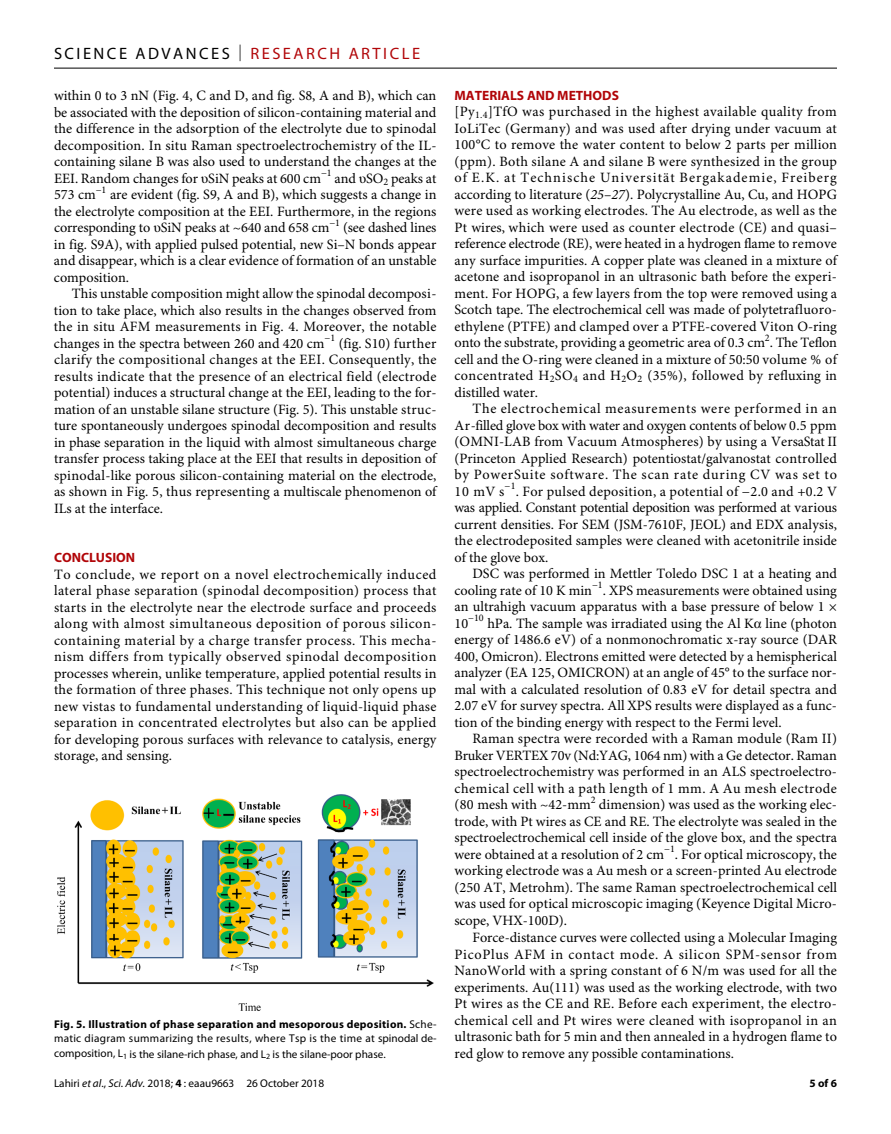
<style>
.page{position:relative;width:891px;height:1134px;background:#fff}
.page>*{position:absolute;margin:0;border:0;box-sizing:border-box;transform-origin:0 0}
.t1{font:16.5px "Myriad Pro";letter-spacing:.15em;color:#000}
.t2{font:14.25px/16.5px "Minion Pro";color:#000;text-align:justify}
.t3{font:700 13.5px "Myriad Pro";color:#b10508}
.t4{font:11.25px/15px "Myriad Pro";color:#000;text-align:justify}
.t5{font:700 11.25px "Myriad Pro";color:#000}
.s1{font-weight:300}
.s2{color:#b10508}
.s3{font-family:"STIX General"}
.s4{font-weight:700}
.s5{font-style:italic}
</style>
<div class="page">
<hr style="left:54px;top:68px;width:783px;height:1px;background:#000">
<img style="left:57px;top:794px;width:377px;height:217px">
<p class="t1" style="left:54px;top:40px;width:368px">SCIENCE ADVANCES <span class="s1">|</span> <span class="s2">RESEARCH ARTICLE</span></p>
<p class="t2" style="left:54px;top:89px;width:384px">within 0 to 3 nN (Fig. 4, C and D, and fig. S8, A and B), which can be associated with the deposition of silicon-containing material and the difference in the adsorption of the electrolyte due to spinodal decomposition. In situ Raman spectroelectrochemistry of the IL&shy;containing silane B was also used to understand the changes at the EEI. Random changes for <span class="s3">υ</span>SiN peaks at 600 cm<sup>−1</sup> and <span class="s3">υ</span>SO<sub>2</sub> peaks at 573 cm<sup>−1</sup> are evident (fig. S9, A and B), which suggests a change in the electrolyte composition at the EEI. Furthermore, in the regions corresponding to <span class="s3">υ</span>SiN peaks at ~640 and 658 cm<sup>−1</sup> (see dashed lines in fig. S9A), with applied pulsed potential, new Si–N bonds appear and disappear, which is a clear evidence of formation of an unstable composition.</p>
<p class="t2" style="left:54px;top:287px;width:384px;text-indent:18px">This unstable composition might allow the spinodal decomposi&shy;tion to take place, which also results in the changes observed from the in situ AFM measurements in Fig. 4. Moreover, the notable changes in the spectra between 260 and 420 cm<sup>−1</sup> (fig. S10) further clarify the compositional changes at the EEI. Consequently, the results indicate that the presence of an electrical field (electrode potential) induces a structural change at the EEI, leading to the for&shy;mation of an unstable silane structure (Fig. 5). This unstable struc&shy;ture spontaneously undergoes spinodal decomposition and results in phase separation in the liquid with almost simultaneous charge transfer process taking place at the EEI that results in deposition of spinodal-like porous silicon-containing material on the electrode, as shown in Fig. 5, thus representing a multiscale phenomenon of ILs at the interface.</p>
<p class="t3" style="left:54px;top:547px;width:83px">CONCLUSION</p>
<p class="t2" style="left:54px;top:567px;width:384px">To conclude, we report on a novel electrochemically induced lateral phase separation (spinodal decomposition) process that starts in the electrolyte near the electrode surface and proceeds along with almost simultaneous deposition of porous silicon&shy;containing material by a charge transfer process. This mecha&shy;nism differs from typically observed spinodal decomposition processes wherein, unlike temperature, applied potential results in the formation of three phases. This technique not only opens up new vistas to fundamental understanding of liquid-liquid phase separation in concentrated electrolytes but also can be applied for developing porous surfaces with relevance to catalysis, energy storage, and sensing.</p>
<p class="t4" style="left:54px;top:1016px;width:384px"><span class="s4">Fig. 5. Illustration of phase separation and mesoporous deposition.</span> Sche&shy;matic diagram summarizing the results, where Tsp is the time at spinodal de&shy;composition, L<sub>1</sub> is the silane-rich phase, and L<sub>2</sub> is the silane-poor phase.</p>
<p class="t4" style="left:54px;top:1076px;width:272px">Lahiri <span class="s5">et al</span>., <span class="s5">Sci. Adv.</span> 2018; <span class="s4">4</span> : eaau9663 26 October 2018</p>
<p class="t3" style="left:454px;top:84px;width:166px">MATERIALS AND METHODS</p>
<p class="t2" style="left:454px;top:105px;width:384px">[Py<sub>1.4</sub>]TfO was purchased in the highest available quality from IoLiTec (Germany) and was used after drying under vacuum at 100°C to remove the water content to below 2 parts per million (ppm). Both silane A and silane B were synthesized in the group of E.K. at Technische Universität Bergakademie, Freiberg according to literature (<span class="s5">25</span>–<span class="s5">27</span>). Polycrystalline Au, Cu, and HOPG were used as working electrodes. The Au electrode, as well as the Pt wires, which were used as counter electrode (CE) and quasi– reference electrode (RE), were heated in a hydrogen flame to remove any surface impurities. A copper plate was cleaned in a mixture of acetone and isopropanol in an ultrasonic bath before the experi&shy;ment. For HOPG, a few layers from the top were removed using a Scotch tape. The electrochemical cell was made of polytetrafluoro&shy;ethylene (PTFE) and clamped over a PTFE-covered Viton O-ring onto the substrate, providing a geometric area of 0.3 cm<sup>2</sup>. The Teflon cell and the O-ring were cleaned in a mixture of 50:50 volume % of concentrated H<sub>2</sub>SO<sub>4</sub> and H<sub>2</sub>O<sub>2</sub> (35%), followed by refluxing in distilled water.</p>
<p class="t2" style="left:455px;top:402px;width:384px;text-indent:18px">The electrochemical measurements were performed in an Ar-filled glove box with water and oxygen contents of below 0.5 ppm (OMNI-LAB from Vacuum Atmospheres) by using a VersaStat II (Princeton Applied Research) potentiostat/galvanostat controlled by PowerSuite software. The scan rate during CV was set to 10 mV s<sup>−1</sup>. For pulsed deposition, a potential of −2.0 and +0.2 V was applied. Constant potential deposition was performed at various current densities. For SEM (JSM-7610F, JEOL) and EDX analysis, the electrodeposited samples were cleaned with acetonitrile inside of the glove box.</p>
<p class="t2" style="left:454px;top:567px;width:384px;text-indent:18px">DSC was performed in Mettler Toledo DSC 1 at a heating and cooling rate of 10 K min<sup>−1</sup>. XPS measurements were obtained using an ultrahigh vacuum apparatus with a base pressure of below 1 × 10<sup>−10</sup> hPa. The sample was irradiated using the Al K line (photon energy of 1486.6 eV) of a nonmonochromatic x-ray source (DAR 400, Omicron). Electrons emitted were detected by a hemispherical analyzer (EA 125, OMICRON) at an angle of 45° to the surface nor&shy;mal with a calculated resolution of 0.83 eV for detail spectra and 2.07 eV for survey spectra. All XPS results were displayed as a func&shy;tion of the binding energy with respect to the Fermi level.</p>
<p class="t2" style="left:454px;top:732px;width:384px;text-indent:18px">Raman spectra were recorded with a Raman module (Ram II)<br>Bruker VERTEX 70v (Nd:YAG, 1064 nm) with a Ge detector. Raman spectroelectrochemistry was performed in an ALS spectroelectro&shy;chemical cell with a path length of 1 mm. A Au mesh electrode (80 mesh with ~42-mm<sup>2</sup> dimension) was used as the working elec&shy;trode, with Pt wires as CE and RE. The electrolyte was sealed in the spectroelectrochemical cell inside of the glove box, and the spectra were obtained at a resolution of 2 cm<sup>−1</sup>. For optical microscopy, the working electrode was a Au mesh or a screen-printed Au electrode (250 AT, Metrohm). The same Raman spectroelectrochemical cell was used for optical microscopic imaging (Keyence Digital Micro&shy;scope, VHX-100D).</p>
<p class="t2" style="left:454px;top:931px;width:384px;text-indent:18px">Force-distance curves were collected using a Molecular Imaging PicoPlus AFM in contact mode. A silicon SPM-sensor from NanoWorld with a spring constant of 6 N/m was used for all the experiments. Au(111) was used as the working electrode, with two Pt wires as the CE and RE. Before each experiment, the electro&shy;chemical cell and Pt wires were cleaned with isopropanol in an ultrasonic bath for 5 min and then annealed in a hydrogen flame to red glow to remove any possible contaminations.</p>
<p class="t5" style="left:810px;top:1074px;width:29px">5 of 6</p>
</div>
